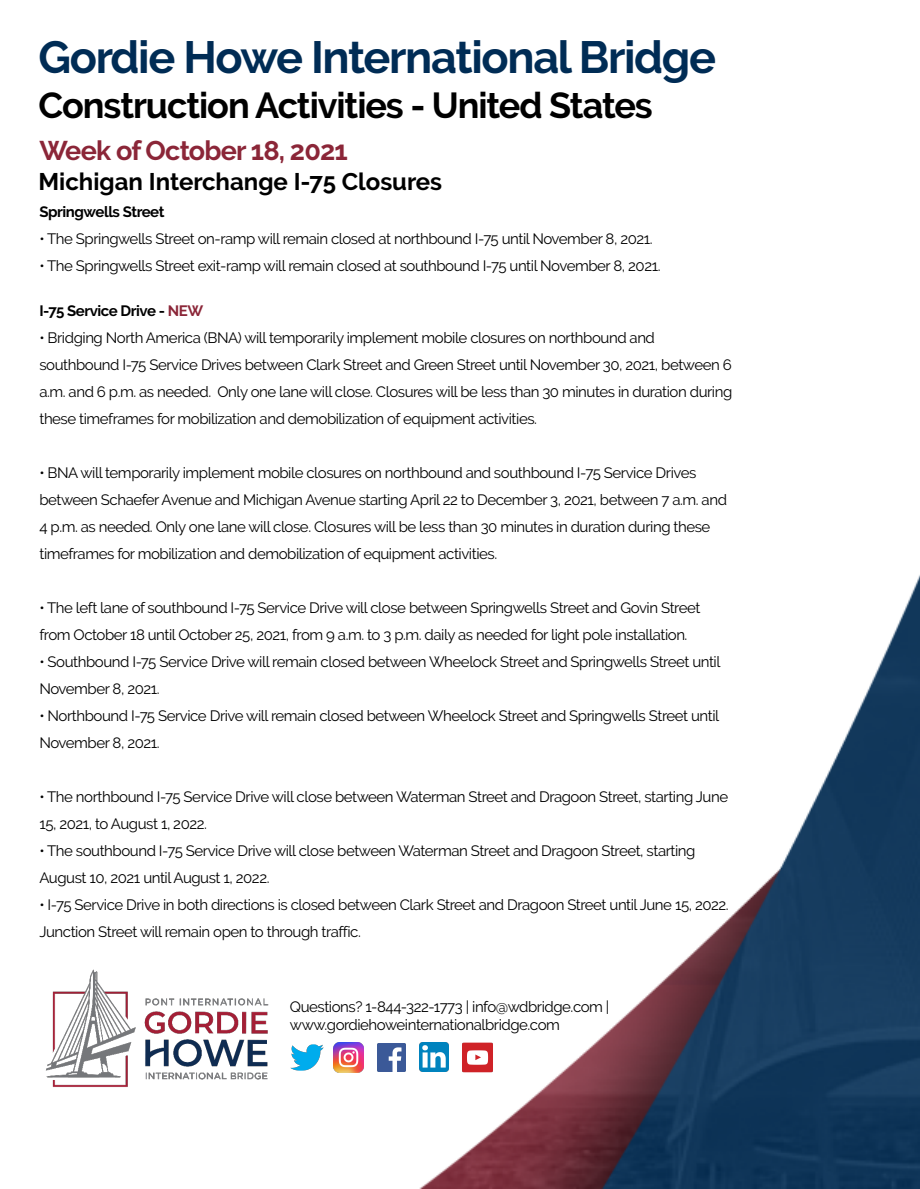
<style>
.page{position:relative;width:920px;height:1189px;background:#fff}
.page>*{position:absolute;margin:0;border:0;box-sizing:border-box;transform-origin:0 0}
.t1{font:700 45px "Raleway";letter-spacing:-.03em;color:#002c55}
.t2{font:700 36px "Raleway";letter-spacing:-.03em;color:#000}
.t3{font:700 27px "Raleway";letter-spacing:-.03em;color:#8b2638}
.t4{font:700 24px "Raleway";color:#000}
.t5{font:15px/27px "Raleway";letter-spacing:-.03em;color:#000}
.t6{font:700 15px "Raleway";letter-spacing:-.03em;color:#000}
.s1{color:#8b2638}
</style>
<div class="page">
<img style="left:336px;top:576px;width:583px;height:612px">
<img style="left:290px;top:1044px;width:34px;height:27px">
<img style="left:377px;top:1043px;width:28px;height:28px">
<img style="left:420px;top:1042px;width:29px;height:29px">
<img style="left:461px;top:1041px;width:32px;height:32px">
<img style="left:333px;top:1042px;width:30px;height:30px">
<img style="left:45px;top:969px;width:224px;height:118px">
<h1 class="t1" style="left:38px;top:32px;width:679px">Gordie Howe International Bridge</h1>
<h2 class="t2" style="left:38px;top:85px;width:615px">Construction Activities - United States</h2>
<h3 class="t3" style="left:39px;top:135px;width:310px">Week of October 18, 2021</h3>
<h3 class="t4" style="left:38px;top:168px;width:405px">Michigan Interchange I-75 Closures</h3>
<p class="t6" style="left:39px;top:203px;width:127px">Springwells Street</p>
<p class="t5" style="left:39px;top:225px;width:614px">• The Springwells Street on-ramp will remain closed at northbound I-75 until November 8, 2021.</p>
<p class="t5" style="left:39px;top:252px;width:622px">• The Springwells Street exit-ramp will remain closed at southbound I-75 until November 8, 2021.</p>
<p class="t6" style="left:39px;top:302px;width:165px">I-75 Service Drive - <span class="s1">NEW</span></p>
<p class="t5" style="left:39px;top:324px;width:694px">• Bridging North America (BNA) will temporarily implement mobile closures on northbound and southbound I-75 Service Drives between Clark Street and Green Street until November 30, 2021, between 6 a.m. and 6 p.m. as needed. Only one lane will close. Closures will be less than 30 minutes in duration during these timeframes for mobilization and demobilization of equipment activities.</p>
<p class="t5" style="left:39px;top:459px;width:689px">• BNA will temporarily implement mobile closures on northbound and southbound I-75 Service Drives between Schaefer Avenue and Michigan Avenue starting April 22 to December 3, 2021, between 7 a.m. and 4 p.m. as needed. Only one lane will close. Closures will be less than 30 minutes in duration during these timeframes for mobilization and demobilization of equipment activities.</p>
<p class="t5" style="left:39px;top:594px;width:662px">• The left lane of southbound I-75 Service Drive will close between Springwells Street and Govin Street from October 18 until October 25, 2021, from 9 a.m. to 3 p.m. daily as needed for light pole installation.</p>
<p class="t5" style="left:39px;top:648px;width:682px">• Southbound I-75 Service Drive will remain closed between Wheelock Street and Springwells Street until<br>November 8, 2021.</p>
<p class="t5" style="left:39px;top:702px;width:681px">• Northbound I-75 Service Drive will remain closed between Wheelock Street and Springwells Street until<br>November 8, 2021.</p>
<p class="t5" style="left:39px;top:783px;width:690px">• The northbound I-75 Service Drive will close between Waterman Street and Dragoon Street, starting June<br>15, 2021, to August 1, 2022.</p>
<p class="t5" style="left:39px;top:837px;width:657px">• The southbound I-75 Service Drive will close between Waterman Street and Dragoon Street, starting<br>August 10, 2021 until August 1, 2022.</p>
<p class="t5" style="left:39px;top:891px;width:690px">• I-75 Service Drive in both directions is closed between Clark Street and Dragoon Street until June 15, 2022.<br>Junction Street will remain open to through traffic.</p>
<p class="t5" style="left:290px;top:997px;width:321px;line-height:18px">Questions? 1-844-322-1773 | info@wdbridge.com | www.gordiehoweinternationalbridge.com</p>
</div>
